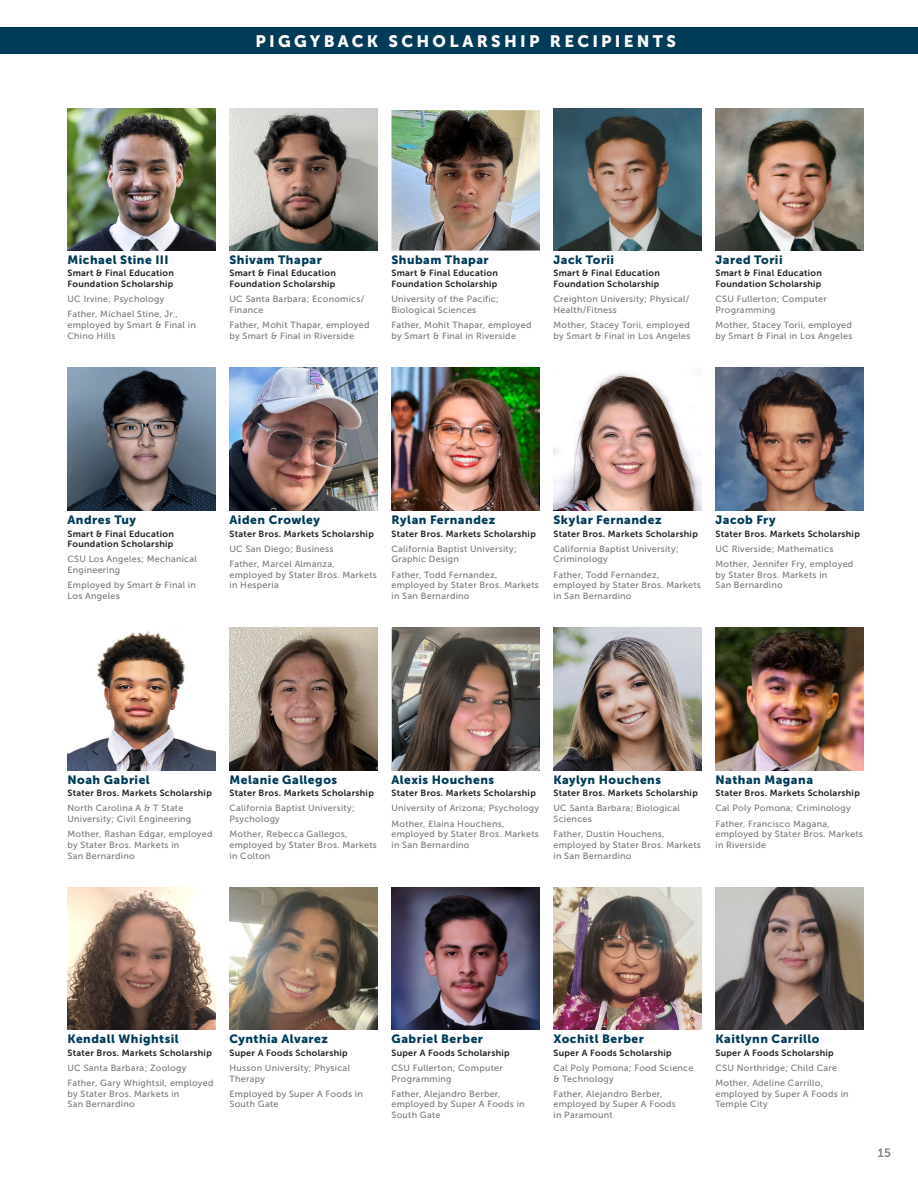
<style>
.page{position:relative;width:918px;height:1188px;background:#fff}
.page>*{position:absolute;margin:0;border:0;box-sizing:border-box;transform-origin:0 0}
.t1{font:16.5px "Museo Sans 900";letter-spacing:.195em;color:#fff}
.t2{font:12px "Museo Sans 900";letter-spacing:.04em;color:#003b57}
.t3{font:12px "Museo Sans 700";color:#808285}
.t4{font:9px/10.8px "Museo Sans 500";letter-spacing:.03em;color:#76787b}
.t5{font:9px/10.8px "Museo Sans 700";letter-spacing:.03em;color:#231f20}
</style>
<div class="page">
<div style="left:0;top:27px;width:918px;height:27px;background:#003b57"></div>
<img style="left:554px;top:108px;width:148px;height:143px">
<img style="left:68px;top:108px;width:148px;height:143px">
<img style="left:68px;top:368px;width:148px;height:142px">
<img style="left:68px;top:631px;width:148px;height:139px">
<img style="left:68px;top:887px;width:148px;height:143px">
<img style="left:230px;top:108px;width:148px;height:143px">
<img style="left:392px;top:110px;width:148px;height:141px">
<img style="left:230px;top:368px;width:148px;height:142px">
<img style="left:230px;top:628px;width:148px;height:142px">
<img style="left:230px;top:887px;width:148px;height:143px">
<img style="left:392px;top:368px;width:148px;height:142px">
<img style="left:392px;top:628px;width:148px;height:142px">
<img style="left:392px;top:887px;width:148px;height:143px">
<img style="left:554px;top:372px;width:148px;height:138px">
<img style="left:554px;top:628px;width:148px;height:142px">
<img style="left:554px;top:887px;width:148px;height:143px">
<img style="left:716px;top:108px;width:148px;height:143px">
<img style="left:716px;top:368px;width:148px;height:142px">
<img style="left:716px;top:628px;width:148px;height:142px">
<img style="left:716px;top:887px;width:148px;height:143px">
<h1 class="t1" style="left:255px;top:32px;width:422px">PIGGYBACK SCHOLARSHIP RECIPIENTS</h1>
<h2 class="t2" style="left:68px;top:253px;width:103px">Michael Stine III</h2>
<p class="t5" style="left:68px;top:268px;width:108px">Smart &amp; Final Education<br>Foundation Scholarship</p>
<p class="t4" style="left:68px;top:292px;width:112px;line-height:15.1px">UC Irvine; Psychology<br>Father, Michael Stine, Jr.,</p>
<p class="t4" style="left:68px;top:320px;width:130px">employed by Smart &amp; Final in<br>Chino Hills</p>
<h2 class="t2" style="left:230px;top:253px;width:94px">Shivam Thapar</h2>
<p class="t5" style="left:230px;top:268px;width:108px">Smart &amp; Final Education<br>Foundation Scholarship</p>
<p class="t4" style="left:230px;top:294px;width:136px">UC Santa Barbara; Economics/<br>Finance</p>
<p class="t4" style="left:230px;top:320px;width:142px">Father, Mohit Thapar, employed by Smart &amp; Final in Riverside</p>
<h2 class="t2" style="left:392px;top:253px;width:99px">Shubam Thapar</h2>
<p class="t5" style="left:392px;top:268px;width:108px">Smart &amp; Final Education<br>Foundation Scholarship</p>
<p class="t4" style="left:392px;top:294px;width:109px">University of the Pacific;<br>Biological Sciences</p>
<p class="t4" style="left:392px;top:320px;width:142px">Father, Mohit Thapar, employed by Smart &amp; Final in Riverside</p>
<h2 class="t2" style="left:554px;top:253px;width:62px">Jack Torii</h2>
<p class="t5" style="left:554px;top:268px;width:108px">Smart &amp; Final Education<br>Foundation Scholarship</p>
<p class="t4" style="left:554px;top:294px;width:138px">Creighton University; Physical/<br>Health/Fitness</p>
<p class="t4" style="left:554px;top:320px;width:139px">Mother, Stacey Torii, employed by Smart &amp; Final in Los Angeles</p>
<h2 class="t2" style="left:716px;top:253px;width:69px">Jared Torii</h2>
<p class="t5" style="left:716px;top:268px;width:108px">Smart &amp; Final Education<br>Foundation Scholarship</p>
<p class="t4" style="left:716px;top:294px;width:113px">CSU Fullerton; Computer<br>Programming</p>
<p class="t4" style="left:716px;top:320px;width:139px">Mother, Stacey Torii, employed by Smart &amp; Final in Los Angeles</p>
<h2 class="t2" style="left:68px;top:513px;width:70px">Andres Tuy</h2>
<p class="t5" style="left:68px;top:528px;width:108px">Smart &amp; Final Education<br>Foundation Scholarship</p>
<p class="t4" style="left:68px;top:554px;width:131px">CSU Los Angeles; Mechanical<br>Engineering</p>
<p class="t4" style="left:68px;top:580px;width:130px">Employed by Smart &amp; Final in<br>Los Angeles</p>
<h2 class="t2" style="left:230px;top:513px;width:92px">Aiden Crowley</h2>
<p class="t5" style="left:230px;top:528px;width:146px">Stater Bros. Markets Scholarship</p>
<p class="t4" style="left:230px;top:541px;width:107px;line-height:15.1px">UC San Diego; Business<br>Father, Marcel Almanza,</p>
<p class="t4" style="left:230px;top:569px;width:149px">employed by Stater Bros. Markets in Hesperia</p>
<h2 class="t2" style="left:392px;top:513px;width:105px">Rylan Fernandez</h2>
<p class="t5" style="left:392px;top:528px;width:146px">Stater Bros. Markets Scholarship</p>
<p class="t4" style="left:392px;top:543px;width:127px">California Baptist University;<br>Graphic Design</p>
<p class="t4" style="left:392px;top:569px;width:149px">Father, Todd Fernandez, employed by Stater Bros. Markets in San Bernardino</p>
<h2 class="t2" style="left:554px;top:513px;width:110px">Skylar Fernandez</h2>
<p class="t5" style="left:554px;top:528px;width:146px">Stater Bros. Markets Scholarship</p>
<p class="t4" style="left:554px;top:543px;width:127px">California Baptist University;<br>Criminology</p>
<p class="t4" style="left:554px;top:569px;width:149px">Father, Todd Fernandez, employed by Stater Bros. Markets in San Bernardino</p>
<h2 class="t2" style="left:716px;top:513px;width:62px">Jacob Fry</h2>
<p class="t5" style="left:716px;top:528px;width:146px">Stater Bros. Markets Scholarship</p>
<p class="t4" style="left:716px;top:541px;width:139px;line-height:15.1px">UC Riverside; Mathematics<br>Mother, Jennifer Fry, employed</p>
<p class="t4" style="left:716px;top:569px;width:113px">by Stater Bros. Markets in<br>San Bernardino</p>
<h2 class="t2" style="left:68px;top:773px;width:84px">Noah Gabriel</h2>
<p class="t5" style="left:68px;top:788px;width:146px">Stater Bros. Markets Scholarship</p>
<p class="t4" style="left:68px;top:803px;width:125px">North Carolina A &amp; T State<br>University; Civil Engineering</p>
<p class="t4" style="left:68px;top:829px;width:146px">Mother, Rashan Edgar, employed by Stater Bros. Markets in<br>San Bernardino</p>
<h2 class="t2" style="left:230px;top:773px;width:109px">Melanie Gallegos</h2>
<p class="t5" style="left:230px;top:788px;width:146px">Stater Bros. Markets Scholarship</p>
<p class="t4" style="left:230px;top:803px;width:127px">California Baptist University;<br>Psychology</p>
<p class="t4" style="left:230px;top:829px;width:149px">Mother, Rebecca Gallegos, employed by Stater Bros. Markets in Colton</p>
<h2 class="t2" style="left:392px;top:773px;width:104px">Alexis Houchens</h2>
<p class="t5" style="left:392px;top:788px;width:146px">Stater Bros. Markets Scholarship</p>
<p class="t4" style="left:392px;top:801px;width:149px;line-height:15.1px">University of Arizona; Psychology<br>Mother, Elaina Houchens,</p>
<p class="t4" style="left:392px;top:829px;width:149px">employed by Stater Bros. Markets in San Bernardino</p>
<h2 class="t2" style="left:554px;top:773px;width:109px">Kaylyn Houchens</h2>
<p class="t5" style="left:554px;top:788px;width:146px">Stater Bros. Markets Scholarship</p>
<p class="t4" style="left:554px;top:803px;width:128px">UC Santa Barbara; Biological<br>Sciences</p>
<p class="t4" style="left:554px;top:829px;width:149px">Father, Dustin Houchens, employed by Stater Bros. Markets in San Bernardino</p>
<h2 class="t2" style="left:716px;top:773px;width:99px">Nathan Magana</h2>
<p class="t5" style="left:716px;top:788px;width:146px">Stater Bros. Markets Scholarship</p>
<p class="t4" style="left:716px;top:801px;width:137px;line-height:15.1px">Cal Poly Pomona; Criminology<br>Father, Francisco Magana,</p>
<p class="t4" style="left:716px;top:829px;width:149px">employed by Stater Bros. Markets in Riverside</p>
<h2 class="t2" style="left:68px;top:1032px;width:113px">Kendall Whightsil</h2>
<p class="t5" style="left:68px;top:1047px;width:146px">Stater Bros. Markets Scholarship</p>
<p class="t4" style="left:68px;top:1060px;width:148px;line-height:15.1px">UC Santa Barbara; Zoology<br>Father, Gary Whightsil, employed</p>
<p class="t4" style="left:68px;top:1088px;width:113px">by Stater Bros. Markets in<br>San Bernardino</p>
<h2 class="t2" style="left:230px;top:1032px;width:100px">Cynthia Alvarez</h2>
<p class="t5" style="left:230px;top:1047px;width:120px">Super A Foods Scholarship</p>
<p class="t4" style="left:230px;top:1062px;width:122px">Husson University; Physical<br>Therapy</p>
<p class="t4" style="left:230px;top:1088px;width:135px">Employed by Super A Foods in<br>South Gate</p>
<h2 class="t2" style="left:392px;top:1032px;width:93px">Gabriel Berber</h2>
<p class="t5" style="left:392px;top:1047px;width:120px">Super A Foods Scholarship</p>
<p class="t4" style="left:392px;top:1062px;width:113px">CSU Fullerton; Computer<br>Programming</p>
<p class="t4" style="left:392px;top:1088px;width:135px">Father, Alejandro Berber, employed by Super A Foods in<br>South Gate</p>
<h2 class="t2" style="left:554px;top:1032px;width:92px">Xochitl Berber</h2>
<p class="t5" style="left:554px;top:1047px;width:120px">Super A Foods Scholarship</p>
<p class="t4" style="left:554px;top:1062px;width:141px">Cal Poly Pomona; Food Science &amp; Technology</p>
<p class="t4" style="left:554px;top:1088px;width:124px">Father, Alejandro Berber, employed by Super A Foods in Paramount</p>
<h2 class="t2" style="left:716px;top:1032px;width:105px">Kaitlynn Carrillo</h2>
<p class="t5" style="left:716px;top:1047px;width:120px">Super A Foods Scholarship</p>
<p class="t4" style="left:716px;top:1060px;width:123px;line-height:15.1px">CSU Northridge; Child Care<br>Mother, Adeline Carrillo,</p>
<p class="t4" style="left:716px;top:1088px;width:135px">employed by Super A Foods in<br>Temple City</p>
<h2 class="t3" style="left:878px;top:1146px;width:15px">15</h2>
</div>
